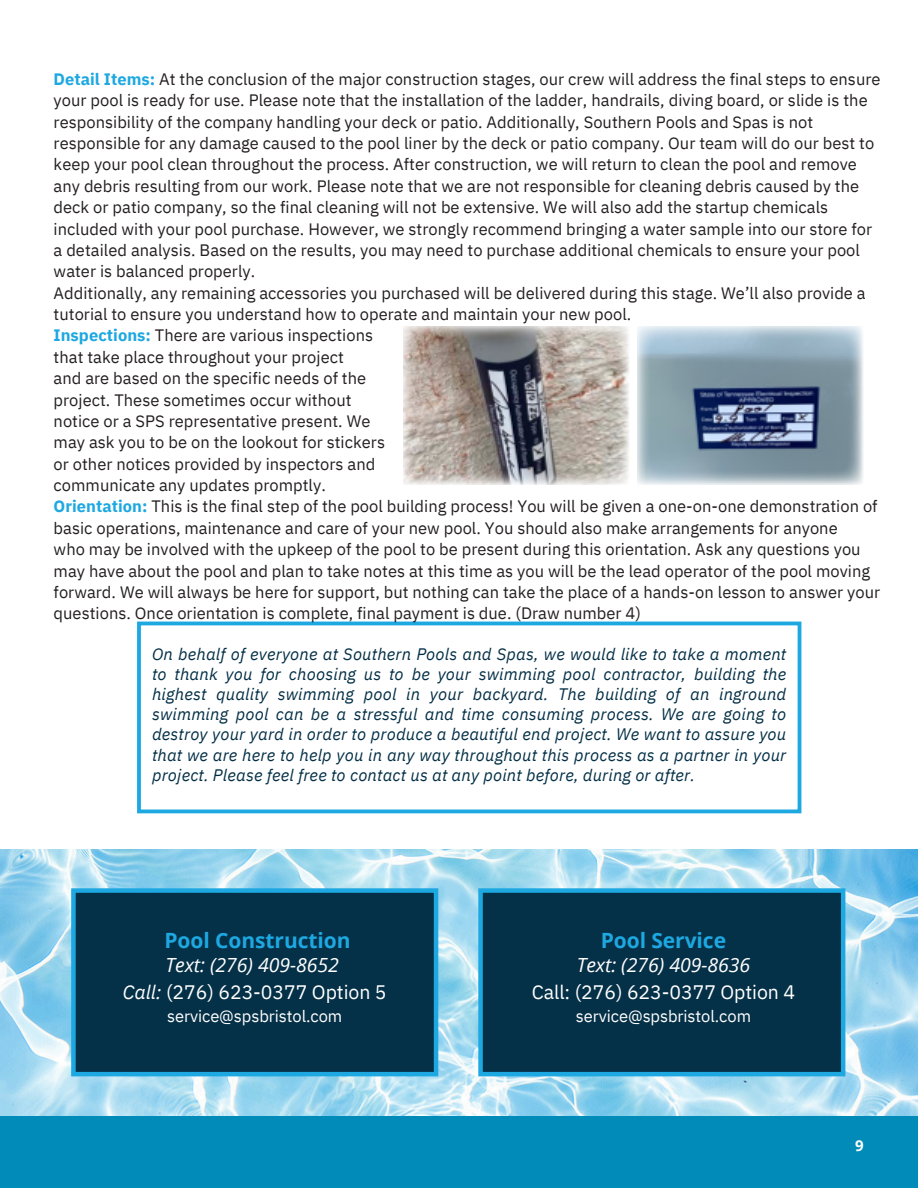
<style>
.page{position:relative;width:918px;height:1188px;background:#fff}
.page>*{position:absolute;margin:0;border:0;box-sizing:border-box;transform-origin:0 0}
.t1{font:700 21px "Open Sans";letter-spacing:-.005em;color:#1da8e1}
.t2{font:19.5px/27px "IBM Plex Sans";letter-spacing:-.005em;color:#fff;text-align:center}
.t3{font:italic 19.5px "Open Sans";color:#fff}
.t4{font:italic 16.65px/20.1px "IBM Plex Sans";letter-spacing:.01em;color:#032f46;text-align:justify}
.t5{font:16.5px/21.3px "IBM Plex Sans";color:#231f20}
.t6{font:16.5px "IBM Plex Sans";letter-spacing:-.005em;color:#fff}
.t7{font:700 15px "Open Sans";color:#fff}
.s1{font-weight:700;color:#1da8e1}
.s2{font-style:italic}
.s3{font-family:"Open Sans";font-style:italic}
</style>
<div class="page">
<div style="left:0;top:1114px;width:918px;height:74px;background:#008bb8"></div>
<img style="left:1px;top:849px;width:917px;height:267px">
<svg style="left:71px;top:888px;width:367px;height:188px;background:#063952"></svg>
<svg style="left:478px;top:888px;width:367px;height:188px;background:#073952"></svg>
<img style="left:404px;top:327px;width:225px;height:157px">
<img style="left:638px;top:327px;width:225px;height:157px">
<svg style="left:137px;top:622px;width:664px;height:191px"></svg>
<p class="t5" style="left:54px;top:68px;width:828px"><span class="s1">Detail Items:</span> At the conclusion of the major construction stages, our crew will address the final steps to ensure your pool is ready for use. Please note that the installation of the ladder, handrails, diving board, or slide is the responsibility of the company handling your deck or patio. Additionally, Southern Pools and Spas is not responsible for any damage caused to the pool liner by the deck or patio company. Our team will do our best to keep your pool clean throughout the process. After construction, we will return to clean the pool and remove any debris resulting from our work. Please note that we are not responsible for cleaning debris caused by the deck or patio company, so the final cleaning will not be extensive. We will also add the startup chemicals included with your pool purchase. However, we strongly recommend bringing a water sample into our store for a detailed analysis. Based on the results, you may need to purchase additional chemicals to ensure your pool water is balanced properly.</p>
<p class="t5" style="left:54px;top:282px;width:814px">Additionally, any remaining accessories you purchased will be delivered during this stage. We’ll also provide a tutorial to ensure you understand how to operate and maintain your new pool.</p>
<p class="t5" style="left:54px;top:325px;width:321px"><span class="s1">Inspections:</span> There are various inspections</p>
<p class="t5" style="left:54px;top:346px;width:292px">that take place throughout your project</p>
<p class="t5" style="left:54px;top:367px;width:314px">and are based on the specific needs of the</p>
<p class="t5" style="left:54px;top:389px;width:299px">project. These sometimes occur without</p>
<p class="t5" style="left:54px;top:410px;width:318px">notice or a SPS representative present. We</p>
<p class="t5" style="left:54px;top:431px;width:333px">may ask you to be on the lookout for stickers</p>
<p class="t5" style="left:54px;top:453px;width:323px">or other notices provided by inspectors and</p>
<p class="t5" style="left:54px;top:474px;width:274px">communicate any updates promptly.</p>
<p class="t5" style="left:54px;top:496px;width:826px"><span class="s1">Orientation:</span> This is the final step of the pool building process! You will be given a one-on-one demonstration of basic operations, maintenance and care of your new pool. You should also make arrangements for anyone</p>
<p class="t5" style="left:54px;top:538px;width:809px">who may be involved with the upkeep of the pool to be present during this orientation. Ask any questions you</p>
<p class="t5" style="left:54px;top:560px;width:818px">may have about the pool and plan to take notes at this time as you will be the lead operator of the pool moving</p>
<p class="t5" style="left:54px;top:581px;width:828px">forward. We will always be here for support, but nothing can take the place of a hands-on lesson to answer your</p>
<h1 class="t5" style="left:54px;top:602px;width:589px">questions. Once orientation is complete, final payment is due. (Draw number 4)</h1>
<p class="t4" style="left:152px;top:644px;width:636px">On behalf of everyone at Southern Pools and Spas, we would like to take a moment to thank you for choosing us to be your swimming pool contractor, building the highest quality swimming pool in your backyard. The building of an inground swimming pool can be a stressful and time consuming process. We are going to destroy your yard in order to produce a beautiful end project. We want to assure you that we are here to help you in any way throughout this process as a partner in your project. Please feel free to contact us at any point before, during or after.</p>
<p class="t1" style="left:165px;top:926px;width:188px">Pool Construction</p>
<p class="t1" style="left:601px;top:926px;width:127px">Pool Service</p>
<p class="t3" style="left:165px;top:951px;width:175px">Text: (276) 409-8652</p>
<p class="t2" style="left:123px;top:978px;width:265px"><span class="s2">Call:</span> (276) 623-0377 Option 5</p>
<p class="t6" style="left:167px;top:1005px;width:177px">service@spsbristol.com</p>
<p class="t2" style="left:532px;top:951px;width:265px"><span class="s3">Text: (276) 409-8636<br></span>Call: (276) 623-0377 Option 4</p>
<p class="t6" style="left:576px;top:1005px;width:177px">service@spsbristol.com</p>
<p class="t7" style="left:855px;top:1135px;width:10px">9</p>
</div>
